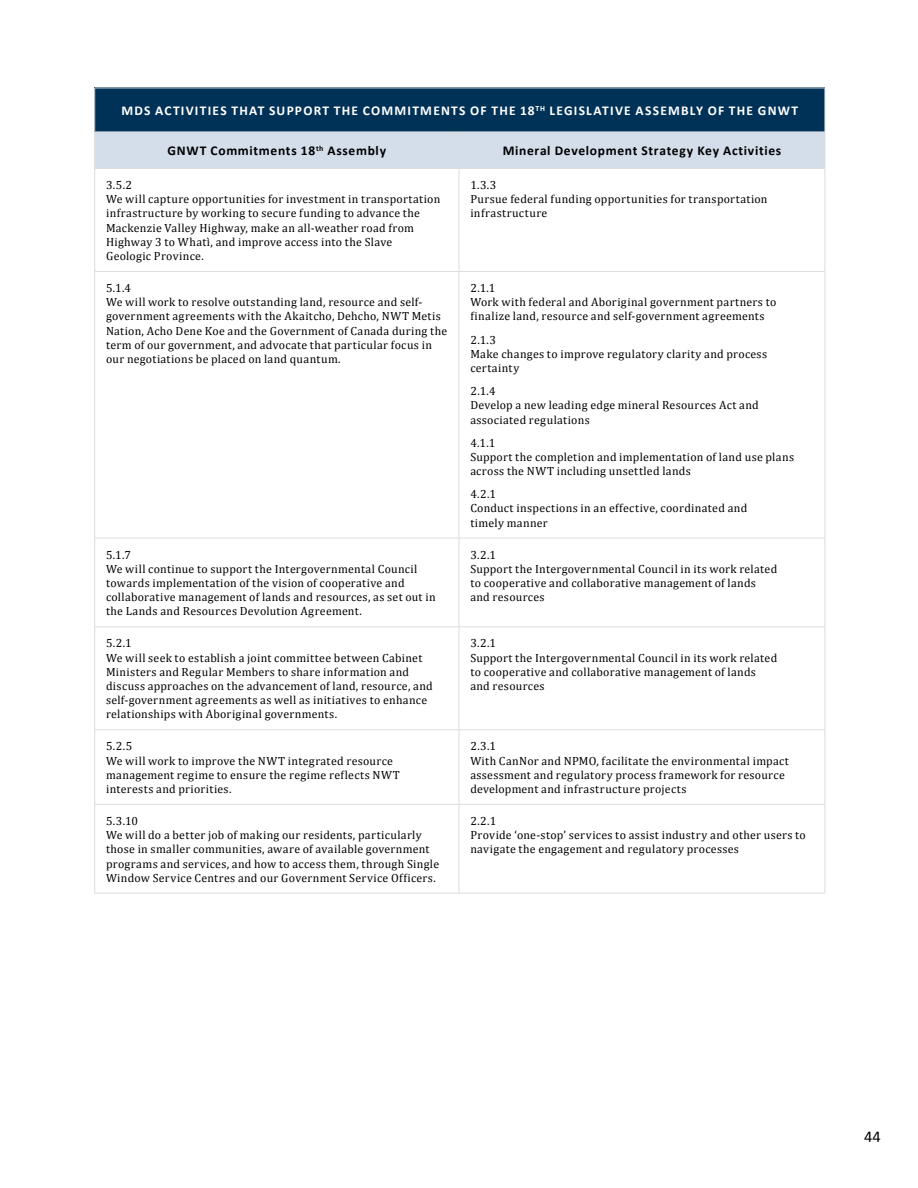
<style>
.page{position:relative;width:918px;height:1188px;background:#fff}
.page>*{position:absolute;margin:0;border:0;box-sizing:border-box;transform-origin:0 0}
.t1{font:16.5px "Calibri";color:#000}
.t2{font:700 13.5px "Calibri";letter-spacing:.09em;color:#fff}
.t3{font:700 13.5px "Calibri";letter-spacing:.05em;color:#000}
.t4{font:11.85px/14.2px "Cambria";letter-spacing:.025em;color:#000}
</style>
<div class="page">
<div style="left:95px;top:88px;width:730px;height:44px;background:#003257"></div>
<div style="left:95px;top:133px;width:730px;height:35px;background:#d4deea"></div>
<svg style="left:95px;top:169px;width:364px;height:724px"></svg>
<hr style="left:94px;top:88px;width:365px;height:1px;background:#dcddde">
<hr style="left:94px;top:88px;width:1px;height:44px;background:#dcddde">
<hr style="left:459px;top:88px;width:366px;height:1px;background:#dcddde">
<hr style="left:825px;top:88px;width:1px;height:44px;background:#dcddde">
<hr style="left:94px;top:132px;width:365px;height:1px;background:#dcddde">
<hr style="left:94px;top:132px;width:1px;height:36px;background:#dcddde">
<hr style="left:459px;top:132px;width:366px;height:1px;background:#dcddde">
<hr style="left:459px;top:132px;width:1px;height:36px;background:#dcddde">
<hr style="left:825px;top:132px;width:1px;height:36px;background:#dcddde">
<hr style="left:94px;top:168px;width:365px;height:1px;background:#dcddde">
<hr style="left:94px;top:169px;width:1px;height:102px;background:#dcddde">
<hr style="left:459px;top:168px;width:366px;height:1px;background:#dcddde">
<hr style="left:459px;top:169px;width:1px;height:102px;background:#dcddde">
<hr style="left:825px;top:169px;width:1px;height:102px;background:#dcddde">
<hr style="left:94px;top:272px;width:1px;height:266px;background:#dcddde">
<hr style="left:459px;top:272px;width:1px;height:266px;background:#dcddde">
<hr style="left:825px;top:272px;width:1px;height:266px;background:#dcddde">
<hr style="left:94px;top:538px;width:1px;height:89px;background:#dcddde">
<hr style="left:459px;top:538px;width:1px;height:89px;background:#dcddde">
<hr style="left:825px;top:538px;width:1px;height:89px;background:#dcddde">
<hr style="left:94px;top:627px;width:1px;height:103px;background:#dcddde">
<hr style="left:459px;top:627px;width:1px;height:103px;background:#dcddde">
<hr style="left:825px;top:627px;width:1px;height:103px;background:#dcddde">
<hr style="left:94px;top:730px;width:1px;height:74px;background:#dcddde">
<hr style="left:459px;top:730px;width:1px;height:74px;background:#dcddde">
<hr style="left:825px;top:730px;width:1px;height:74px;background:#dcddde">
<hr style="left:94px;top:805px;width:1px;height:88px;background:#dcddde">
<hr style="left:459px;top:805px;width:1px;height:88px;background:#dcddde">
<hr style="left:825px;top:805px;width:1px;height:88px;background:#dcddde">
<hr style="left:94px;top:271px;width:365px;height:1px;background:#dcddde">
<hr style="left:459px;top:271px;width:366px;height:1px;background:#dcddde">
<hr style="left:94px;top:538px;width:365px;height:1px;background:#dcddde">
<hr style="left:459px;top:538px;width:366px;height:1px;background:#dcddde">
<hr style="left:94px;top:627px;width:365px;height:1px;background:#dcddde">
<hr style="left:459px;top:627px;width:366px;height:1px;background:#dcddde">
<hr style="left:94px;top:730px;width:365px;height:1px;background:#dcddde">
<hr style="left:459px;top:730px;width:366px;height:1px;background:#dcddde">
<hr style="left:94px;top:804px;width:365px;height:1px;background:#dcddde">
<hr style="left:459px;top:804px;width:366px;height:1px;background:#dcddde">
<hr style="left:94px;top:893px;width:365px;height:1px;background:#dcddde">
<hr style="left:459px;top:893px;width:366px;height:1px;background:#dcddde">
<p class="t2" style="left:121px;top:102px;width:678px">MDS ACTIVITIES THAT SUPPORT THE COMMITMENTS OF THE 18<sup>TH</sup> LEGISLATIVE ASSEMBLY OF THE GNWT</p>
<p class="t3" style="left:168px;top:142px;width:220px">GNWT Commitments 18<sup>th</sup> Assembly</p>
<p class="t3" style="left:503px;top:142px;width:280px">Mineral Development Strategy Key Activities</p>
<p class="t4" style="left:106px;top:178px;width:336px">3.5.2<br>We will capture opportunities for investment in transportation infrastructure by working to secure funding to advance the Mackenzie Valley Highway, make an all-weather road from Highway 3 to Whatì, and improve access into the Slave Geologic Province.</p>
<p class="t4" style="left:470px;top:178px;width:299px">1.3.3<br>Pursue federal funding opportunities for transportation infrastructure</p>
<p class="t4" style="left:106px;top:281px;width:343px">5.1.4<br>We will work to resolve outstanding land, resource and self&shy;government agreements with the Akaitcho, Dehcho, NWT Metis Nation, Acho Dene Koe and the Government of Canada during the term of our government, and advocate that particular focus in our negotiations be placed on land quantum.</p>
<p class="t4" style="left:470px;top:281px;width:308px">2.1.1<br>Work with federal and Aboriginal government partners to finalize land, resource and self-government agreements</p>
<p class="t4" style="left:470px;top:332px;width:298px">2.1.3<br>Make changes to improve regulatory clarity and process certainty</p>
<p class="t4" style="left:470px;top:384px;width:290px">2.1.4<br>Develop a new leading edge mineral Resources Act and associated regulations</p>
<p class="t4" style="left:470px;top:435px;width:325px">4.1.1<br>Support the completion and implementation of land use plans across the NWT including unsettled lands</p>
<p class="t4" style="left:470px;top:487px;width:278px">4.2.1<br>Conduct inspections in an effective, coordinated and timely manner</p>
<p class="t4" style="left:106px;top:547px;width:331px">5.1.7<br>We will continue to support the Intergovernmental Council towards implementation of the vision of cooperative and collaborative management of lands and resources, as set out in the Lands and Resources Devolution Agreement.</p>
<p class="t4" style="left:470px;top:547px;width:308px">3.2.1<br>Support the Intergovernmental Council in its work related to cooperative and collaborative management of lands and resources</p>
<p class="t4" style="left:106px;top:636px;width:328px">5.2.1<br>We will seek to establish a joint committee between Cabinet Ministers and Regular Members to share information and discuss approaches on the advancement of land, resource, and self-government agreements as well as initiatives to enhance relationships with Aboriginal governments.</p>
<p class="t4" style="left:470px;top:636px;width:308px">3.2.1<br>Support the Intergovernmental Council in its work related to cooperative and collaborative management of lands and resources</p>
<p class="t4" style="left:106px;top:739px;width:295px">5.2.5<br>We will work to improve the NWT integrated resource management regime to ensure the regime reflects NWT interests and priorities.</p>
<p class="t4" style="left:470px;top:739px;width:320px">2.3.1<br>With CanNor and NPMO, facilitate the environmental impact assessment and regulatory process framework for resource development and infrastructure projects</p>
<p class="t4" style="left:106px;top:814px;width:335px">5.3.10<br>We will do a better job of making our residents, particularly those in smaller communities, aware of available government programs and services, and how to access them, through Single Window Service Centres and our Government Service Officers.</p>
<p class="t4" style="left:470px;top:814px;width:337px">2.2.1<br>Provide ‘one-stop’ services to assist industry and other users to navigate the engagement and regulatory processes</p>
<h1 class="t1" style="left:864px;top:1126px;width:18px">44</h1>
</div>
